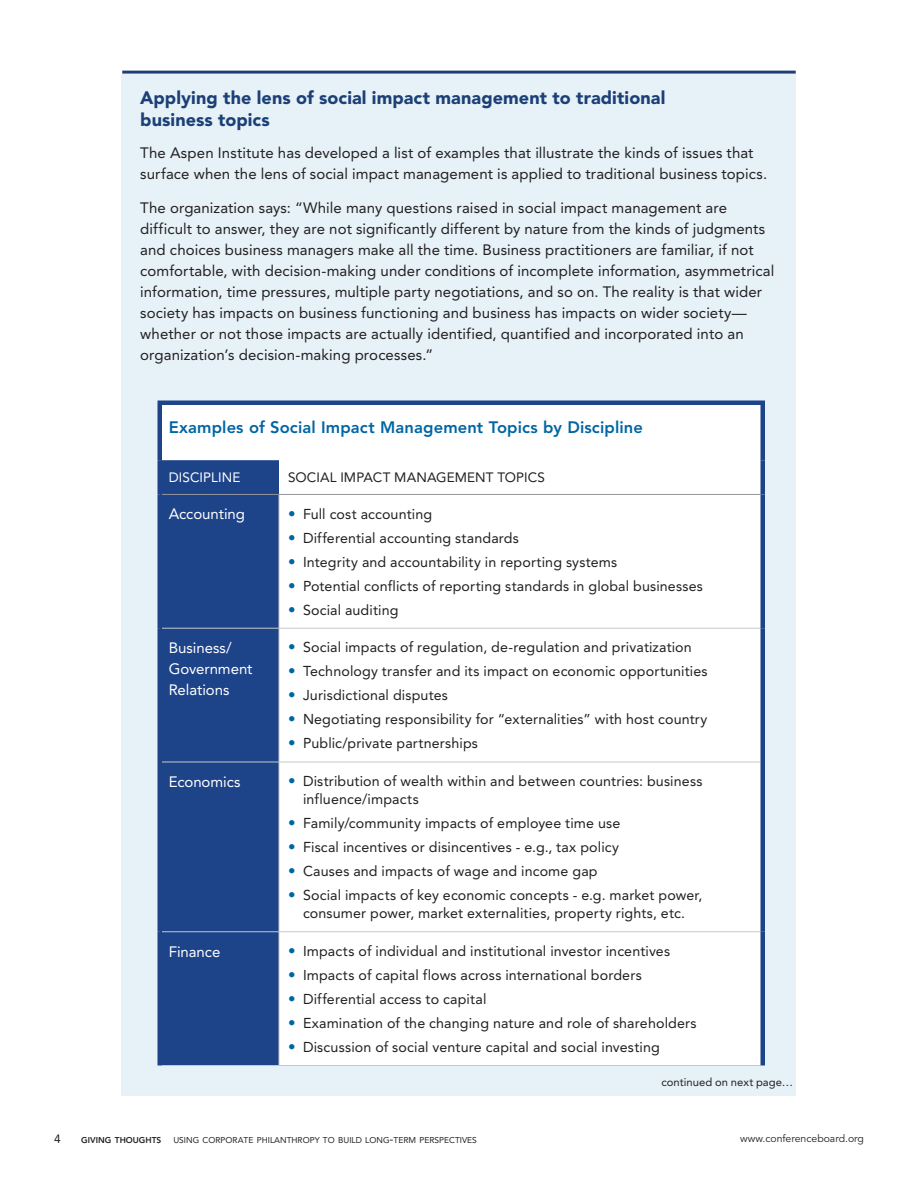
<style>
.page{position:relative;width:918px;height:1188px;background:#fff}
.page>*{position:absolute;margin:0;border:0;box-sizing:border-box;transform-origin:0 0}
.S-Tintbox_head-rule{font:900 18px/22.5px "Avenir LT Pro";letter-spacing:.005em;color:#1c4076}
.TABLE_Header{font:800 16.5px "Avenir LT Pro";letter-spacing:.01em;color:#0065a4}
.S-Body_text_10_14{font:15px/21px "Avenir LT Pro";letter-spacing:.01em;color:#231f20}
.TABLE_FL{font:15px/21px "Avenir LT Pro";letter-spacing:-.005em;color:#fff}
.t1{font:14.25px/18px "Avenir LT Pro";letter-spacing:.01em;color:#231f20}
.TABLE_TEXT_subhead_r{font:13.5px "Avenir LT Pro";letter-spacing:.01em;color:#231f20}
.TABLE_TEXT_subhead_r-2{font:13.5px "Avenir LT Pro";letter-spacing:.01em;color:#fff}
.t2{font:12px "Avenir LT Pro";color:#231f20}
.S-Footnote{font:11.25px "Avenir LT Pro";letter-spacing:.005em;color:#231f20}
.t3{font:10.5px "Avenir LT Pro";color:#231f20}
.t4{font:8.4px "Avenir LT Pro";color:#231f20}
.t5{font:800 8.4px "Avenir LT Pro";color:#231f20}
.s1{font-size:15px;color:#0065a4}
.s2{font-size:12px}
</style>
<div class="page">
<div style="left:122px;top:74px;width:674px;height:1021px;background:#e6f1f8"></div>
<hr style="left:122px;top:71px;width:674px;height:3px;background:#1c4076">
<div style="left:160px;top:403px;width:603px;height:57px;background:#fff"></div>
<div style="left:162px;top:460px;width:117px;height:605px;background:#1d4389"></div>
<div style="left:279px;top:460px;width:484px;height:34px;background:#fff"></div>
<div style="left:280px;top:495px;width:480px;height:570px;background:#fff"></div>
<hr style="left:279px;top:495px;width:1px;height:133px;background:#c7c8ca">
<hr style="left:279px;top:628px;width:1px;height:134px;background:#c7c8ca">
<hr style="left:279px;top:762px;width:1px;height:170px;background:#c7c8ca">
<hr style="left:279px;top:932px;width:1px;height:133px;background:#c7c8ca">
<hr style="left:162px;top:494px;width:117px;height:1px;background:#939598">
<hr style="left:279px;top:494px;width:481px;height:1px;background:#939598">
<hr style="left:162px;top:628px;width:117px;height:1px;background:#c7c8ca">
<hr style="left:279px;top:628px;width:481px;height:1px;background:#c7c8ca">
<hr style="left:162px;top:762px;width:117px;height:1px;background:#c7c8ca">
<hr style="left:279px;top:762px;width:481px;height:1px;background:#c7c8ca">
<hr style="left:162px;top:931px;width:117px;height:1px;background:#c7c8ca">
<hr style="left:279px;top:931px;width:481px;height:1px;background:#c7c8ca">
<hr style="left:158px;top:1065px;width:121px;height:1px;background:#c7c8ca">
<hr style="left:279px;top:1065px;width:486px;height:1px;background:#c7c8ca">
<hr style="left:158px;top:494px;width:4px;height:134px;background:#1d4389">
<div style="left:760px;top:494px;width:5px;height:134px;background:#1d4389"></div>
<hr style="left:158px;top:628px;width:4px;height:134px;background:#1d4389">
<div style="left:760px;top:628px;width:5px;height:134px;background:#1d4389"></div>
<hr style="left:158px;top:762px;width:4px;height:170px;background:#1d4389">
<div style="left:760px;top:762px;width:5px;height:170px;background:#1d4389"></div>
<hr style="left:158px;top:932px;width:4px;height:133px;background:#1d4389">
<div style="left:760px;top:932px;width:5px;height:133px;background:#1d4389"></div>
<div style="left:158px;top:400px;width:121px;height:5px;background:#1d4389"></div>
<hr style="left:158px;top:405px;width:4px;height:55px;background:#1d4389">
<div style="left:279px;top:400px;width:486px;height:5px;background:#1d4389"></div>
<div style="left:760px;top:405px;width:5px;height:55px;background:#1d4389"></div>
<hr style="left:158px;top:460px;width:4px;height:34px;background:#1d4389">
<div style="left:760px;top:460px;width:5px;height:34px;background:#1d4389"></div>
<p class="S-Tintbox_head-rule" style="left:140px;top:86px;width:527px">Applying the lens of social impact management to traditional business topics</p>
<p class="S-Body_text_10_14" style="left:140px;top:142px;width:628px">The Aspen Institute has developed a list of examples that illustrate the kinds of issues that surface when the lens of social impact management is applied to traditional business topics.</p>
<p class="S-Body_text_10_14" style="left:140px;top:197px;width:636px">The organization says: “While many questions raised in social impact management are difficult to answer, they are not significantly different by nature from the kinds of judgments and choices business managers make all the time. Business practitioners are familiar, if not comfortable, with decision-making under conditions of incomplete information, asymmetrical information, time pressures, multiple party negotiations, and so on. The reality is that wider society has impacts on business functioning and business has impacts on wider society— whether or not those impacts are actually identified, quantified and incorporated into an organization’s decision-making processes.”</p>
<p class="TABLE_Header" style="left:169px;top:418px;width:476px">Examples of Social Impact Management Topics by Discipline</p>
<p class="TABLE_TEXT_subhead_r-2" style="left:169px;top:469px;width:73px">DISCIPLINE</p>
<p class="TABLE_TEXT_subhead_r" style="left:288px;top:469px;width:259px">SOCIAL IMPACT MANAGEMENT TOPICS</p>
<p class="TABLE_FL" style="left:169px;top:503px;width:78px">Accounting</p>
<p class="t1" style="left:288px;top:505px;width:146px"><span class="s1">•</span> Full cost accounting</p>
<p class="t1" style="left:288px;top:529px;width:232px"><span class="s1">•</span> Differential accounting standards</p>
<p class="t1" style="left:288px;top:553px;width:331px"><span class="s1">•</span> Integrity and accountability in reporting systems</p>
<p class="t1" style="left:288px;top:577px;width:417px"><span class="s1">•</span> Potential conflicts of reporting standards in global businesses</p>
<p class="t1" style="left:288px;top:601px;width:112px"><span class="s1">•</span> Social auditing</p>
<p class="TABLE_FL" style="left:169px;top:637px;width:85px">Business/<br>Government<br>Relations</p>
<p class="t1" style="left:288px;top:638px;width:405px"><span class="s1">•</span> Social impacts of regulation, de-regulation and privatization</p>
<p class="t1" style="left:288px;top:662px;width:421px"><span class="s1">•</span> Technology transfer and its impact on economic opportunities</p>
<p class="t1" style="left:288px;top:686px;width:161px"><span class="s1">•</span> Jurisdictional disputes</p>
<p class="t1" style="left:288px;top:710px;width:421px"><span class="s1">•</span> Negotiating responsibility for “externalities” with host country</p>
<p class="t1" style="left:288px;top:734px;width:191px"><span class="s1">•</span> Public/private partnerships</p>
<p class="TABLE_FL" style="left:169px;top:771px;width:73px">Economics</p>
<p class="t1" style="left:303px;top:772px;width:401px;text-indent:-15px"><span class="s1">•</span> Distribution of wealth within and between countries: business influence/impacts</p>
<p class="t1" style="left:288px;top:814px;width:334px"><span class="s1">•</span> Family/community impacts of employee time use</p>
<p class="t1" style="left:288px;top:838px;width:333px"><span class="s1">•</span> Fiscal incentives or disincentives - e.g., tax policy</p>
<p class="t1" style="left:288px;top:862px;width:311px"><span class="s1">•</span> Causes and impacts of wage and income gap</p>
<p class="t1" style="left:288px;top:886px;width:416px;text-align:center"><span class="s1">•</span> Social impacts of key economic concepts - e.g. market power, consumer power, market externalities, property rights, etc.</p>
<p class="TABLE_FL" style="left:169px;top:941px;width:53px">Finance</p>
<p class="t1" style="left:288px;top:942px;width:384px"><span class="s1">•</span> Impacts of individual and institutional investor incentives</p>
<p class="t1" style="left:288px;top:966px;width:355px"><span class="s1">•</span> Impacts of capital flows across international borders</p>
<p class="t1" style="left:288px;top:990px;width:200px"><span class="s1">•</span> Differential access to capital</p>
<p class="t1" style="left:288px;top:1014px;width:410px"><span class="s1">•</span> Examination of the changing nature and role of shareholders</p>
<p class="t1" style="left:288px;top:1038px;width:373px"><span class="s1">•</span> Discussion of social venture capital and social investing</p>
<p class="S-Footnote" style="left:662px;top:1075px;width:133px">continued on next page…</p>
<p class="t2" style="left:54px;top:1132px;width:8px">4</p>
<p class="t5" style="left:81px;top:1135px;width:82px">GIVING THOUGHTS</p>
<p class="t4" style="left:173px;top:1135px;width:305px">USING CORPORATE PHILANTHROPY TO BUILD LONG<span class="s2">-</span>TERM PERSPECTIVES</p>
<p class="t3" style="left:740px;top:1132px;width:125px">www.conferenceboard.org</p>
</div>
